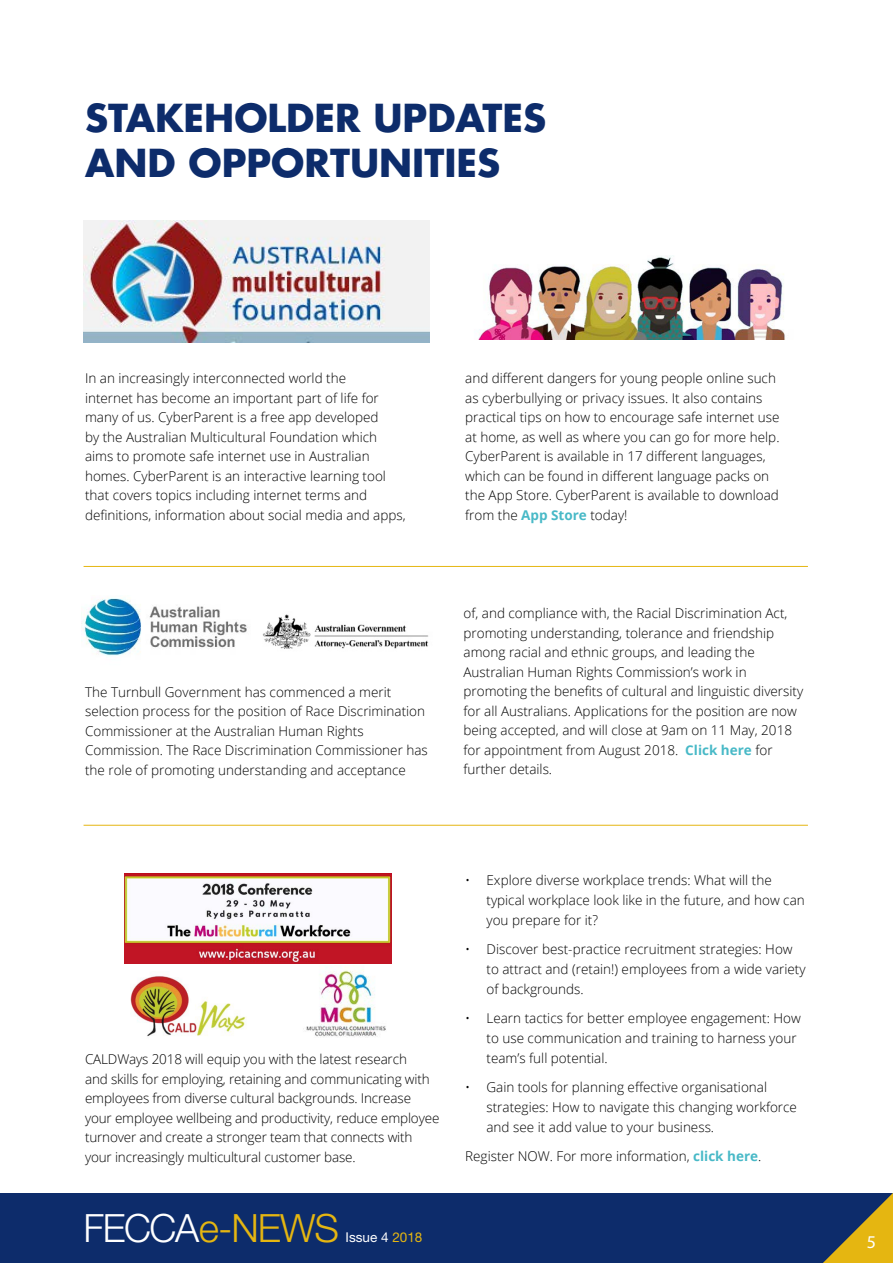
<style>
.page{position:relative;width:893px;height:1263px;background:#fff}
.page>*{position:absolute;margin:0;border:0;box-sizing:border-box;transform-origin:0 0}
.t1{font:300 39px "Helvetica Neue";letter-spacing:-.03em;color:#e5b611}
.t2{font:700 37.5px/45px "Futura";color:#0d2c6b}
.t3{font:18px "Myriad Pro";color:#fff}
.t4{font:300 13.5px/19.5px "Open Sans";color:#000}
.t5{font:13.5px "Helvetica Neue";color:#fff}
.s1{font-weight:700;color:#48b9c7}
.s2{color:#fff}
.s3{color:#e5b611}
</style>
<div class="page">
<img style="left:306px;top:965px;width:80px;height:72px">
<img style="left:84px;top:220px;width:345px;height:122px">
<img style="left:81px;top:598px;width:167px;height:58px">
<img style="left:262px;top:614px;width:167px;height:35px">
<img style="left:478px;top:256px;width:307px;height:83px">
<hr style="left:84px;top:825px;width:724px;height:1px;background:#e5b611">
<hr style="left:84px;top:566px;width:724px;height:1px;background:#e5b611">
<img style="left:130px;top:976px;width:116px;height:61px">
<img style="left:125px;top:874px;width:266px;height:89px">
<div style="left:0;top:1193px;width:893px;height:70px;background:#0d2c6b"></div>
<svg style="left:823px;top:1193px;width:70px;height:70px"></svg>
<h2 class="t2" style="left:85px;top:95px;width:463px">STAKEHOLDER UPDATES<br>AND OPPORTUNITIES</h2>
<p class="t4" style="left:85px;top:368px;width:322px">In an increasingly interconnected world the<br>internet has become an important part of life for many of us. CyberParent is a free app developed<br>by the Australian Multicultural Foundation which aims to promote safe internet use in Australian homes. CyberParent is an interactive learning tool that covers topics including internet terms and definitions, information about social media and apps,</p>
<p class="t4" style="left:85px;top:682px;width:344px">The Turnbull Government has commenced a merit selection process for the position of Race Discrimination Commissioner at the Australian Human Rights Commission. The Race Discrimination Commissioner has the role of promoting understanding and acceptance</p>
<p class="t4" style="left:465px;top:368px;width:316px">and different dangers for young people online such as cyberbullying or privacy issues. It also contains practical tips on how to encourage safe internet use at home, as well as where you can go for more help.<br>CyberParent is available in 17 different languages, which can be found in different language packs on the App Store. CyberParent is available to download from the <span class="s1">App Store</span> today!</p>
<p class="t4" style="left:463px;top:603px;width:341px">of, and compliance with, the Racial Discrimination Act, promoting understanding, tolerance and friendship among racial and ethnic groups, and leading the Australian Human Rights Commission’s work in promoting the benefits of cultural and linguistic diversity for all Australians. Applications for the position are now being accepted, and will close at 9am on 11 May, 2018 for appointment from August 2018. <span class="s1">Click here</span> for further details.</p>
<p class="t4" style="left:85px;top:1049px;width:356px">CALDWays 2018 will equip you with the latest research<br>and skills for employing, retaining and communicating with employees from diverse cultural backgrounds. Increase your employee wellbeing and productivity, reduce employee turnover and create a stronger team that connects with your increasingly multicultural customer base.</p>
<h1 class="t1" style="left:84px;top:1205px;width:257px"><span class="s2">FECCA</span>e-NEWS</h1>
<p class="t5" style="left:346px;top:1229px;width:78px">Issue 4 <span class="s3">2018</span></p>
<p class="t4" style="left:486px;top:870px;width:320px;line-height:20.1px;text-indent:-21px">• Explore diverse workplace trends: What will the typical workplace look like in the future, and how can you prepare for it?</p>
<p class="t4" style="left:486px;top:938px;width:321px;line-height:20.1px;text-indent:-21px">• Discover best-practice recruitment strategies: How to attract and (retain!) employees from a wide variety of backgrounds.</p>
<p class="t4" style="left:486px;top:1007px;width:316px;line-height:20.1px;text-indent:-21px">• Learn tactics for better employee engagement: How to use communication and training to harness your team’s full potential.</p>
<p class="t4" style="left:486px;top:1076px;width:312px;line-height:20.1px;text-indent:-21px">• Gain tools for planning effective organisational strategies: How to navigate this changing workforce and see it add value to your business.</p>
<p class="t4" style="left:465px;top:1146px;width:298px">Register NOW. For more information, <span class="s1">click here</span>.</p>
<h3 class="t3" style="left:867px;top:1231px;width:11px">5</h3>
</div>
